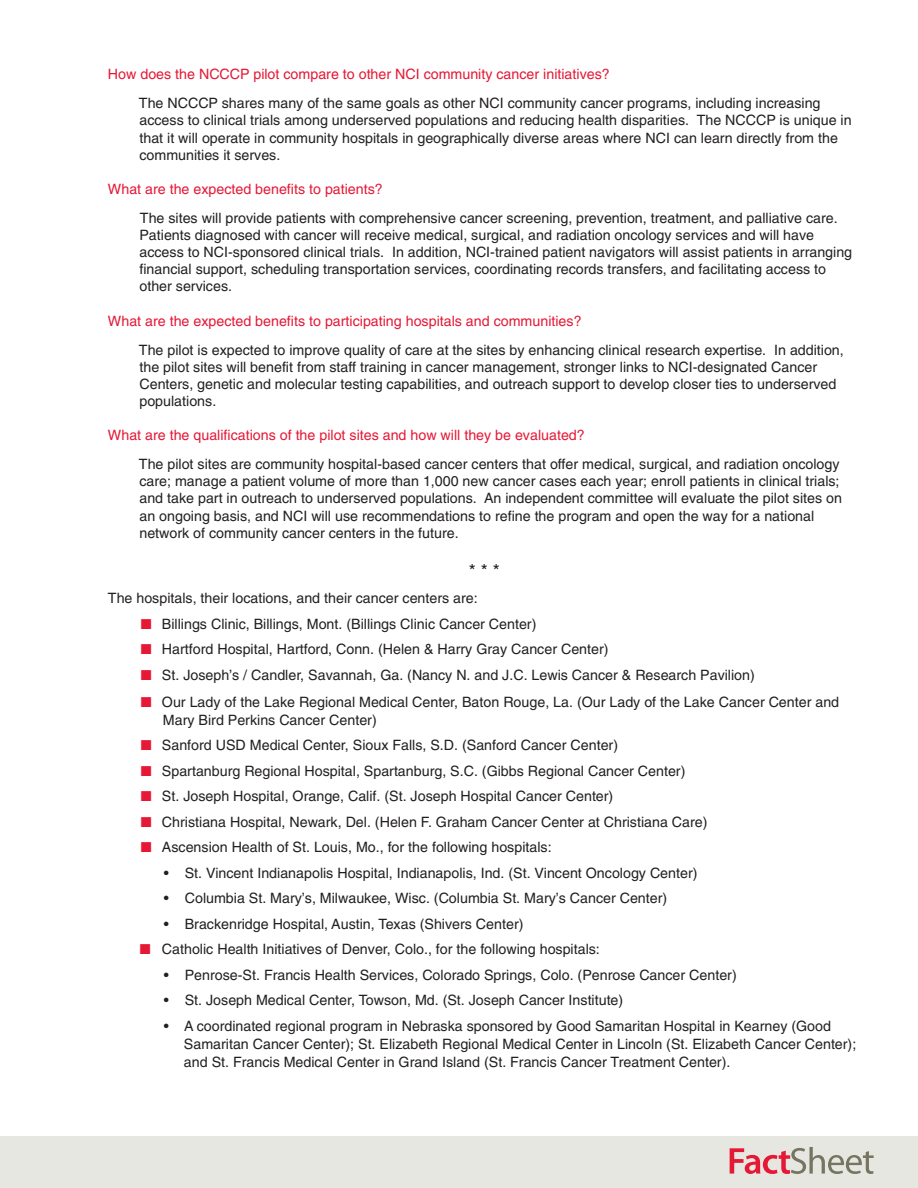
<style>
.page{position:relative;width:918px;height:1188px;background:#fff}
.page>*{position:absolute;margin:0;border:0;box-sizing:border-box;transform-origin:0 0}
.t1{font:18px "Helvetica";color:#231f20}
.t2{font:14.25px/17.1px "Helvetica";color:#231f20}
.t3{font:14.25px "Helvetica";color:#e51836}
.s1{color:#e51836}
</style>
<div class="page">
<div style="left:0;top:1137px;width:918px;height:51px;background:#e7e7e2"></div>
<svg style="left:730px;top:1147px;width:144px;height:27px"></svg>
<p class="t3" style="left:108px;top:66px;width:503px">How does the NCCCP pilot compare to other NCI community cancer initiatives?</p>
<p class="t2" style="left:139px;top:95px;width:714px">The NCCCP shares many of the same goals as other NCI community cancer programs, including increasing access to clinical trials among underserved populations and reducing health disparities. The NCCCP is unique in that it will operate in community hospitals in geographically diverse areas where NCI can learn directly from the communities it serves.</p>
<p class="t3" style="left:108px;top:181px;width:276px">What are the expected benefits to patients?</p>
<p class="t2" style="left:139px;top:209px;width:714px">The sites will provide patients with comprehensive cancer screening, prevention, treatment, and palliative care.<br>Patients diagnosed with cancer will receive medical, surgical, and radiation oncology services and will have access to NCI-sponsored clinical trials. In addition, NCI-trained patient navigators will assist patients in arranging financial support, scheduling transportation services, coordinating records transfers, and facilitating access to other services.</p>
<p class="t3" style="left:108px;top:312px;width:475px">What are the expected benefits to participating hospitals and communities?</p>
<p class="t2" style="left:139px;top:341px;width:706px">The pilot is expected to improve quality of care at the sites by enhancing clinical research expertise. In addition, the pilot sites will benefit from staff training in cancer management, stronger links to NCI-designated Cancer Centers, genetic and molecular testing capabilities, and outreach support to develop closer ties to underserved populations.</p>
<p class="t3" style="left:108px;top:427px;width:478px">What are the qualifications of the pilot sites and how will they be evaluated?</p>
<p class="t2" style="left:139px;top:456px;width:705px">The pilot sites are community hospital-based cancer centers that offer medical, surgical, and radiation oncology care; manage a patient volume of more than 1,000 new cancer cases each year; enroll patients in clinical trials; and take part in outreach to underserved populations. An independent committee will evaluate the pilot sites on an ongoing basis, and NCI will use recommendations to refine the program and open the way for a national network of community cancer centers in the future.</p>
<p class="t1" style="left:469px;top:560px;width:33px">* * *</p>
<p class="t2" style="left:108px;top:590px;width:371px">The hospitals, their locations, and their cancer centers are:</p>
<p class="t2" style="left:141px;top:615px;width:397px"><span class="s1">■</span> Billings Clinic, Billings, Mont. (Billings Clinic Cancer Center)</p>
<p class="t2" style="left:141px;top:641px;width:469px"><span class="s1">■</span> Hartford Hospital, Hartford, Conn. (Helen &amp; Harry Gray Cancer Center)</p>
<p class="t2" style="left:141px;top:666px;width:615px"><span class="s1">■</span> St. Joseph’s / Candler, Savannah, Ga. (Nancy N. and J.C. Lewis Cancer &amp; Research Pavilion)</p>
<p class="t2" style="left:163px;top:693px;width:678px;line-height:18px;text-indent:-22px"><span class="s1">■</span> Our Lady of the Lake Regional Medical Center, Baton Rouge, La. (Our Lady of the Lake Cancer Center and<br>Mary Bird Perkins Cancer Center)</p>
<p class="t2" style="left:141px;top:737px;width:479px"><span class="s1">■</span> Sanford USD Medical Center, Sioux Falls, S.D. (Sanford Cancer Center)</p>
<p class="t2" style="left:141px;top:762px;width:546px"><span class="s1">■</span> Spartanburg Regional Hospital, Spartanburg, S.C. (Gibbs Regional Cancer Center)</p>
<p class="t2" style="left:141px;top:788px;width:474px"><span class="s1">■</span> St. Joseph Hospital, Orange, Calif. (St. Joseph Hospital Cancer Center)</p>
<p class="t2" style="left:141px;top:813px;width:568px"><span class="s1">■</span> Christiana Hospital, Newark, Del. (Helen F. Graham Cancer Center at Christiana Care)</p>
<p class="t2" style="left:141px;top:839px;width:412px"><span class="s1">■</span> Ascension Health of St. Louis, Mo., for the following hospitals:</p>
<p class="t2" style="left:164px;top:864px;width:535px">• St. Vincent Indianapolis Hospital, Indianapolis, Ind. (St. Vincent Oncology Center)</p>
<p class="t2" style="left:164px;top:890px;width:505px">• Columbia St. Mary’s, Milwaukee, Wisc. (Columbia St. Mary’s Cancer Center)</p>
<p class="t2" style="left:164px;top:915px;width:361px">• Brackenridge Hospital, Austin, Texas (Shivers Center)</p>
<p class="t2" style="left:140px;top:941px;width:461px"><span class="s1">■</span> Catholic Health Initiatives of Denver, Colo., for the following hospitals:</p>
<p class="t2" style="left:164px;top:966px;width:574px">• Penrose-St. Francis Health Services, Colorado Springs, Colo. (Penrose Cancer Center)</p>
<p class="t2" style="left:164px;top:992px;width:461px">• St. Joseph Medical Center, Towson, Md. (St. Joseph Cancer Institute)</p>
<p class="t2" style="left:184px;top:1017px;width:674px;line-height:18px;text-indent:-20px">• A coordinated regional program in Nebraska sponsored by Good Samaritan Hospital in Kearney (Good<br>Samaritan Cancer Center); St. Elizabeth Regional Medical Center in Lincoln (St. Elizabeth Cancer Center); and St. Francis Medical Center in Grand Island (St. Francis Cancer Treatment Center).</p>
</div>
